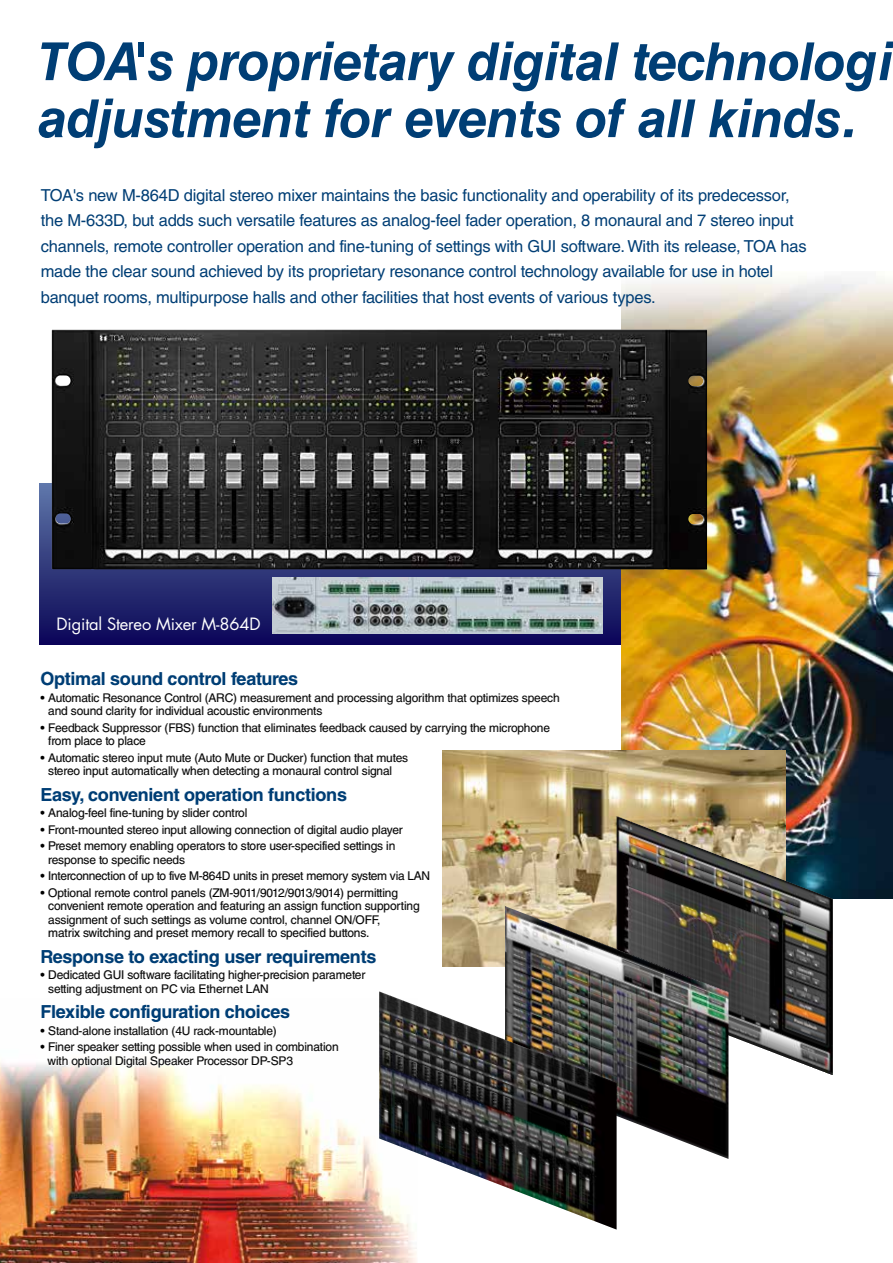
<style>
.page{position:relative;width:893px;height:1263px;background:#fff}
.page>*{position:absolute;margin:0;border:0;box-sizing:border-box;transform-origin:0 0}
.t1{font:italic 700 52.5px/57px "Helvetica LT Std";letter-spacing:-.01em;color:#003e75}
.t2{font:700 18px "Helvetica LT Std";letter-spacing:-.015em;color:#003e75}
.t3{font:16.5px/25.5px "Helvetica LT Std";letter-spacing:-.015em;color:#003e75}
.t4{font:16.5px "Futura Std";letter-spacing:-.01em;color:#fff}
.t5{font:12px/13.5px "Helvetica LT Std";letter-spacing:-.015em;color:#000}
</style>
<div class="page">
<img style="left:0;top:285px;width:893px;height:978px">
<img style="left:622px;top:277px;width:271px;height:621px">
<img style="left:560px;top:751px;width:226px;height:155px">
<img style="left:617px;top:816px;width:216px;height:259px">
<img style="left:560px;top:906px;width:168px;height:253px">
<img style="left:379px;top:991px;width:238px;height:238px">
<img style="left:52px;top:329px;width:655px;height:240px">
<svg style="left:40px;top:671px;width:520px;height:402px"></svg>
<img style="left:273px;top:577px;width:329px;height:56px">
<h1 class="t1" style="left:38px;top:32px;width:857px">TOA's proprietary digital technologi adjustment for events of all kinds.</h1>
<p class="t3" style="left:41px;top:182px;width:768px">TOA's new M-864D digital stereo mixer maintains the basic functionality and operability of its predecessor, the M-633D, but adds such versatile features as analog-feel fader operation, 8 monaural and 7 stereo input channels, remote controller operation and fine-tuning of settings with GUI software. With its release, TOA has made the clear sound achieved by its proprietary resonance control technology available for use in hotel banquet rooms, multipurpose halls and other facilities that host events of various types.</p>
<h3 class="t4" style="left:57px;top:614px;width:206px">Digital Stereo Mixer M-864D</h3>
<h2 class="t2" style="left:40px;top:668px;width:259px">Optimal sound control features</h2>
<p class="t5" style="left:48px;top:691px;width:513px;text-indent:-8px">• Automatic Resonance Control (ARC) measurement and processing algorithm that optimizes speech and sound clarity for individual acoustic environments</p>
<p class="t5" style="left:48px;top:721px;width:503px;text-indent:-8px">• Feedback Suppressor (FBS) function that eliminates feedback caused by carrying the microphone from place to place</p>
<p class="t5" style="left:48px;top:751px;width:361px;text-indent:-8px">• Automatic stereo input mute (Auto Mute or Ducker) function that mutes stereo input automatically when detecting a monaural control signal</p>
<h2 class="t2" style="left:40px;top:784px;width:308px">Easy, convenient operation functions</h2>
<p class="t5" style="left:40px;top:806px;width:209px">• Analog-feel fine-tuning by slider control</p>
<p class="t5" style="left:40px;top:823px;width:364px">• Front-mounted stereo input allowing connection of digital audio player</p>
<p class="t5" style="left:48px;top:839px;width:349px;text-indent:-8px">• Preset memory enabling operators to store user-specified settings in response to specific needs</p>
<p class="t5" style="left:40px;top:869px;width:391px">• Interconnection of up to five M-864D units in preset memory system via LAN</p>
<p class="t5" style="left:48px;top:886px;width:373px;text-indent:-8px">• Optional remote control panels (ZM-9011/9012/9013/9014) permitting convenient remote operation and featuring an assign function supporting assignment of such settings as volume control, channel ON/OFF,<br>matrix switching and preset memory recall to specified buttons.</p>
<h2 class="t2" style="left:40px;top:946px;width:338px">Response to exacting user requirements</h2>
<p class="t5" style="left:48px;top:968px;width:319px;text-indent:-8px">• Dedicated GUI software facilitating higher-precision parameter setting adjustment on PC via Ethernet LAN</p>
<h2 class="t2" style="left:40px;top:1001px;width:251px">Flexible configuration choices</h2>
<p class="t5" style="left:40px;top:1024px;width:238px">• Stand-alone installation (4U rack-mountable)</p>
<p class="t5" style="left:48px;top:1040px;width:293px;text-indent:-7px">• Finer speaker setting possible when used in combination with optional Digital Speaker Processor DP-SP3</p>
<h2 class="t2" style="left:272px;top:946px;width:12px">e</h2>
<p class="t5" style="left:183px;top:1054px;width:8px">e</p>
</div>
